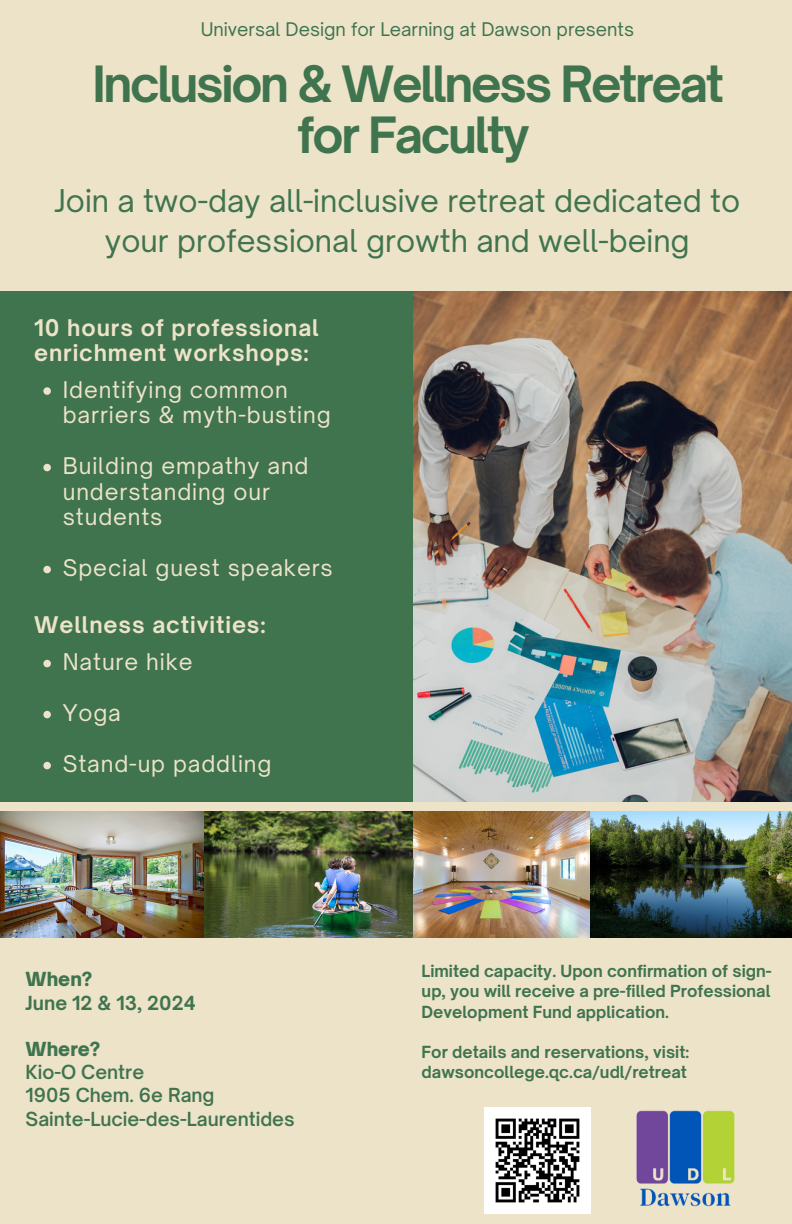
<style>
.page{position:relative;width:792px;height:1224px;background:#ede3c9}
.page>*{position:absolute;margin:0;border:0;box-sizing:border-box;transform-origin:0 0}
.t1{font:700 47.9px/51.5px "Open Sauce One";letter-spacing:-.05em;color:#3f744e;text-align:center}
.t2{font:30px/40.5px "Open Sauce One";color:#3f744e;text-align:center}
.t3{font:22px/25.5px "Open Sauce One";letter-spacing:.04em;color:#ede3c9}
.t4{font:700 22px/25.5px "Open Sauce One";letter-spacing:.04em;color:#ede3c9}
.t5{font:600 18.6px/23.2px "Open Sauce One";color:#3f744e}
.t6{font:700 18.6px/23.2px "Open Sauce One";color:#3f744e}
.t7{font:18px "Open Sauce One";color:#3f744e}
.t8{font:700 16px/20.2px "Open Sauce One";color:#3f744e;text-align:justify}
.s1{font-weight:900}
</style>
<div class="page">
<div style="left:0;top:292px;width:435px;height:510px;background:#3f744e"></div>
<img style="left:636px;top:1110px;width:99px;height:97px">
<img style="left:414px;top:292px;width:378px;height:510px">
<img style="left:485px;top:1108px;width:105px;height:105px">
<img style="left:203px;top:811px;width:589px;height:127px">
<img style="left:0;top:811px;width:203px;height:127px">
<svg style="left:43px;top:387px;width:8px;height:8px"></svg>
<svg style="left:43px;top:464px;width:8px;height:7px"></svg>
<svg style="left:43px;top:566px;width:8px;height:7px"></svg>
<svg style="left:43px;top:660px;width:8px;height:7px"></svg>
<svg style="left:43px;top:711px;width:8px;height:7px"></svg>
<svg style="left:43px;top:762px;width:8px;height:7px"></svg>
<p class="t7" style="left:201px;top:18px;width:435px">Universal Design for Learning at Dawson presents</p>
<p class="t1" style="left:92px;top:58px;width:633px">Inclusion &amp; Wellness Retreat for Faculty</p>
<h3 class="t2" style="left:54px;top:180px;width:687px">Join a two-day all-inclusive retreat dedicated to your professional growth and well-being</h3>
<p class="t4" style="left:34px;top:315px;width:286px">10 hours of professional enrichment workshops:</p>
<p class="t3" style="left:63px;top:377px;width:269px">Identifying common barriers &amp; myth-busting</p>
<p class="t3" style="left:63px;top:453px;width:247px">Building empathy and understanding our students</p>
<h5 class="t3" style="left:63px;top:555px;width:272px">Special guest speakers</h5>
<p class="t4" style="left:34px;top:612px;width:233px">Wellness activities:</p>
<h5 class="t3" style="left:63px;top:649px;width:131px">Nature hike</h5>
<p class="t3" style="left:63px;top:700px;width:60px">Yoga</p>
<p class="t3" style="left:63px;top:751px;width:210px">Stand-up paddling</p>
<p class="t6" style="left:26px;top:968px;width:172px"><span class="s1">When?<br></span>June 12 &amp; 13, 2024</p>
<p class="t5" style="left:26px;top:1037px;width:271px"><span class="s1">Where?<br></span>Kio-O Centre<br>1905 Chem. 6e Rang<br>Sainte-Lucie-des-Laurentides</p>
<p class="t8" style="left:422px;top:961px;width:351px">Limited capacity. Upon confirmation of sign&shy;up, you will receive a pre-filled Professional Development Fund application.</p>
<p class="t8" style="left:422px;top:1042px;width:269px">For details and reservations, visit: dawsoncollege.qc.ca/udl/retreat</p>
</div>
